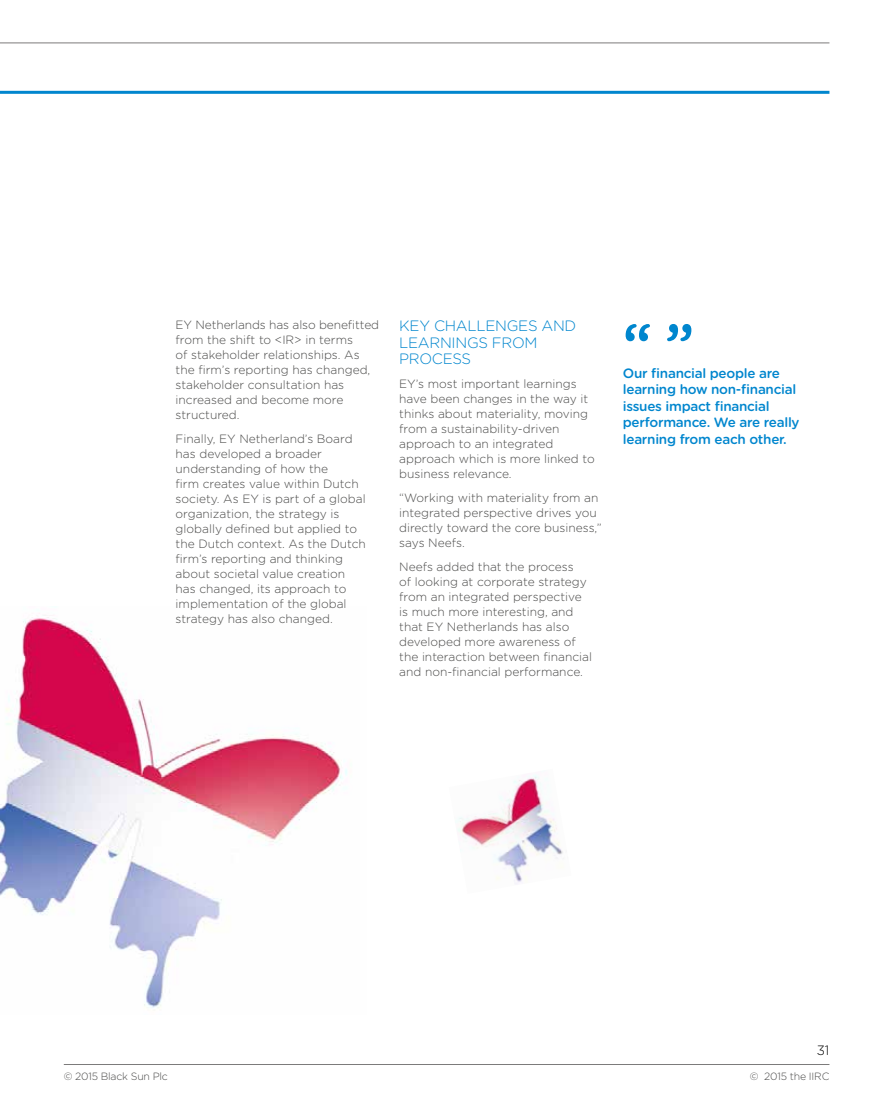
<style>
.page{position:relative;width:872px;height:1106px;background:#fff}
.page>*{position:absolute;margin:0;border:0;box-sizing:border-box;transform-origin:0 0}
.t1{font:700 52.5px "Gotham Rounded";color:#0086ce}
.t2{font:300 15px/16.5px "Gotham Rounded";letter-spacing:-.02em;color:#0086ce}
.t3{font:500 13.5px/16.5px "Gotham Rounded";letter-spacing:-.02em;color:#0086ce}
.t4{font:300 13.5px "Gotham Rounded";color:#000}
.t5{font:300 12px/15px "Gotham Rounded";color:#4a4a49}
.t6{font:300 10.5px "Gotham Rounded";letter-spacing:-.02em;color:#4a4a49}
</style>
<div class="page">
<img style="left:455px;top:775px;width:108px;height:109px">
<img style="left:0;top:617px;width:347px;height:391px">
<hr style="left:0;top:91px;width:829px;height:3px;background:#0086ce">
<hr style="left:0;top:43px;width:829px;height:1px;background:#7c7b7b">
<hr style="left:64px;top:1064px;width:765px;height:1px;background:#7c7b7b">
<p class="t5" style="left:176px;top:316px;width:205px">EY Netherlands has also benefitted from the shift to &lt;IR&gt; in terms<br>of stakeholder relationships. As the firm’s reporting has changed, stakeholder consultation has increased and become more structured.</p>
<p class="t5" style="left:176px;top:430px;width:192px">Finally, EY Netherland’s Board has developed a broader understanding of how the<br>firm creates value within Dutch society. As EY is part of a global organization, the strategy is globally defined but applied to the Dutch context. As the Dutch firm’s reporting and thinking about societal value creation has changed, its approach to implementation of the global strategy has also changed.</p>
<p class="t2" style="left:399px;top:317px;width:179px">KEY CHALLENGES AND<br>LEARNINGS FROM<br>PROCESS</p>
<p class="t5" style="left:399px;top:375px;width:197px">EY’s most important learnings have been changes in the way it thinks about materiality, moving from a sustainability-driven approach to an integrated approach which is more linked to business relevance.</p>
<p class="t5" style="left:399px;top:489px;width:204px">“Working with materiality from an integrated perspective drives you directly toward the core business,” says Neefs.</p>
<p class="t5" style="left:399px;top:558px;width:194px">Neefs added that the process<br>of looking at corporate strategy from an integrated perspective is much more interesting, and that EY Netherlands has also developed more awareness of the interaction between financial and non-financial performance.</p>
<h1 class="t1" style="left:623px;top:304px;width:73px">“ ”</h1>
<p class="t3" style="left:623px;top:364px;width:178px">Our financial people are learning how non-financial issues impact financial performance. We are really learning from each other.</p>
<p class="t4" style="left:817px;top:1041px;width:14px">31</p>
<p class="t6" style="left:64px;top:1069px;width:106px">© 2015 Black Sun Plc</p>
<p class="t6" style="left:750px;top:1069px;width:81px">© 2015 the IIRC</p>
</div>
